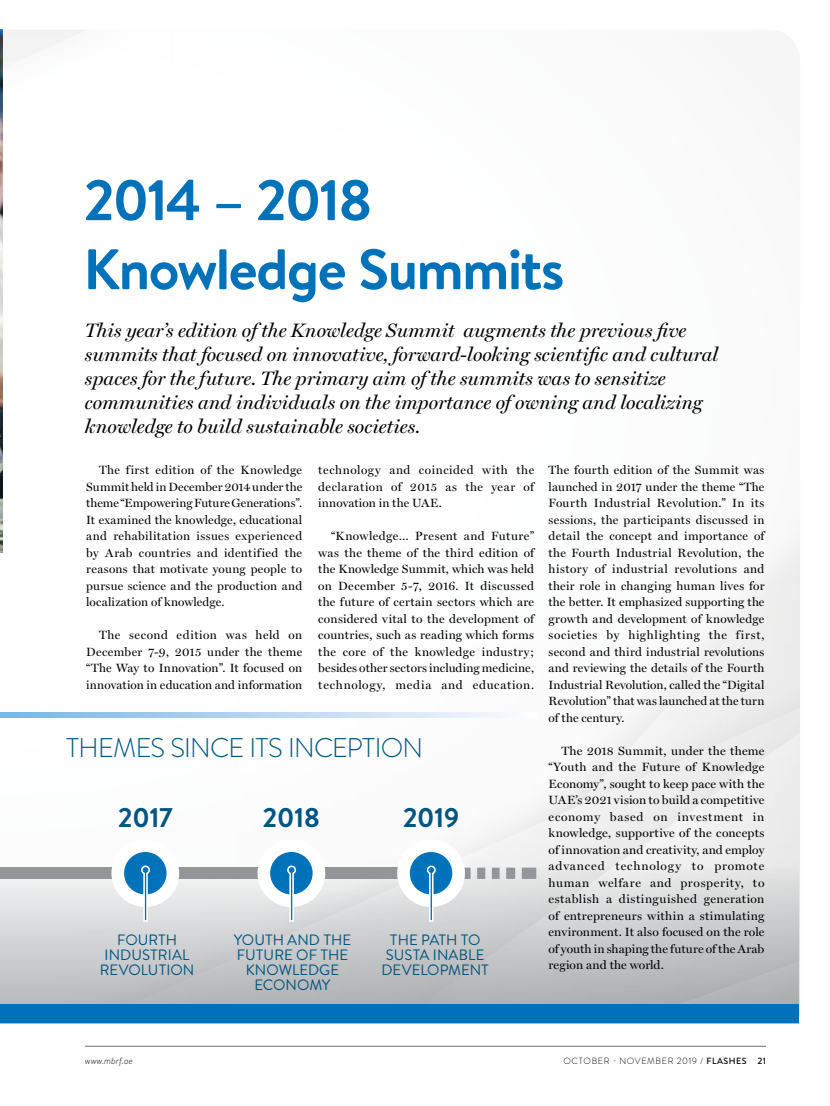
<style>
.page{position:relative;width:830px;height:1106px;background:#fff}
.page>*{position:absolute;margin:0;border:0;box-sizing:border-box;transform-origin:0 0}
.t1{font:700 57px/69px "Brandon Text";letter-spacing:-.03em;color:#0072b9}
.t2{font:300 27px "Brandon Text";letter-spacing:-.03em;color:#005581}
.t3{font:700 27px "Brandon Text";letter-spacing:-.015em;color:#005581}
.t4{font:italic 19.5px/24px "Miller Display";color:#000}
.t5{font:15px/15px "Brandon Text";letter-spacing:.005em;color:#005581;text-align:center}
.t6{font:12px/16.5px "Miller Display";letter-spacing:.015em;color:#000;text-align:justify}
.t7{font:300 9px "Brandon Text";letter-spacing:.07em;color:#000}
.t8{font:italic 300 9px "Brandon Text";color:#000}
.s1{font-weight:500}
</style>
<div class="page">
<hr style="left:85px;top:1046px;width:680px;height:1px;background:#6d6e71">
<img style="left:2px;top:185px;width:1px;height:345px">
<img style="left:2px;top:30px;width:83px;height:155px">
<div style="left:711px;top:708px;width:88px;height:24px;background:#e9e9e9"></div>
<img style="left:0;top:804px;width:797px;height:200px">
<div style="left:0;top:1004px;width:797px;height:19px;background:#0072bc"></div>
<img style="left:0;top:29px;width:2px;height:523px">
<div style="left:0;top:867px;width:429px;height:12px;background:#939598"></div>
<svg style="left:118px;top:845px;width:55px;height:55px"></svg>
<div style="left:111px;top:839px;width:68px;height:68px;border:13px solid #fff;border-radius:50%"></div>
<svg style="left:140px;top:864px;width:11px;height:58px"></svg>
<svg style="left:264px;top:845px;width:55px;height:55px"></svg>
<div style="left:257px;top:839px;width:68px;height:68px;border:13px solid #fff;border-radius:50%"></div>
<svg style="left:286px;top:864px;width:11px;height:58px"></svg>
<svg style="left:403px;top:845px;width:55px;height:55px"></svg>
<div style="left:397px;top:839px;width:67px;height:68px;border:13px solid #fff;border-radius:50%"></div>
<svg style="left:426px;top:864px;width:110px;height:58px"></svg>
<svg style="left:0;top:712px;width:507px;height:6px;background:#b6d5ef"></svg>
<h1 class="t1" style="left:83px;top:165px;width:482px">2014 – 2018<br>Knowledge Summits</h1>
<p class="t4" style="left:85px;top:318px;width:634px">This year’s edition of the Knowledge Summit augments the previous five summits that focused on innovative, forward-looking scientific and cultural spaces for the future. The primary aim of the summits was to sensitize communities and individuals on the importance of owning and localizing knowledge to build sustainable societies.</p>
<p class="t6" style="left:86px;top:462px;width:217px;text-indent:13px">The first edition of the Knowledge Summit held in December 2014 under the theme “Empowering Future Generations”.<br>It examined the knowledge, educational and rehabilitation issues experienced by Arab countries and identified the reasons that motivate young people to pursue science and the production and localization of knowledge.</p>
<p class="t6" style="left:86px;top:627px;width:217px;text-indent:13px">The second edition was held on December 7-9, 2015 under the theme “The Way to Innovation”. It focused on innovation in education and information</p>
<p class="t6" style="left:318px;top:462px;width:217px">technology and coincided with the declaration of 2015 as the year of innovation in the UAE.</p>
<p class="t6" style="left:318px;top:528px;width:217px;text-indent:13px">“Knowledge… Present and Future” was the theme of the third edition of the Knowledge Summit, which was held on December 5-7, 2016. It discussed the future of certain sectors which are considered vital to the development of countries, such as reading which forms the core of the knowledge industry; besides other sectors including medicine, technology, media and education.</p>
<h2 class="t2" style="left:66px;top:729px;width:359px">THEMES SINCE ITS INCEPTION</h2>
<h2 class="t3" style="left:118px;top:799px;width:56px">2017</h2>
<h2 class="t3" style="left:262px;top:799px;width:59px">2018</h2>
<h2 class="t3" style="left:402px;top:799px;width:58px">2019</h2>
<p class="t5" style="left:100px;top:931px;width:96px">FOURTH<br>INDUSTRIAL<br>REVOLUTION</p>
<p class="t5" style="left:234px;top:931px;width:119px">YOUTH AND THE<br>FUTURE OF THE<br>KNOWLEDGE<br>ECONOMY</p>
<p class="t5" style="left:381px;top:931px;width:109px">THE PATH TO<br>SUSTA INABLE<br>DEVELOPMENT</p>
<p class="t6" style="left:548px;top:462px;width:217px">The fourth edition of the Summit was launched in 2017 under the theme “The Fourth Industrial Revolution.” In its sessions, the participants discussed in detail the concept and importance of the Fourth Industrial Revolution, the history of industrial revolutions and their role in changing human lives for the better. It emphasized supporting the growth and development of knowledge societies by highlighting the first, second and third industrial revolutions and reviewing the details of the Fourth Industrial Revolution, called the “Digital Revolution” that was launched at the turn of the century.</p>
<p class="t6" style="left:548px;top:742px;width:217px;text-indent:13px">The 2018 Summit, under the theme “Youth and the Future of Knowledge Economy”, sought to keep pace with the UAE’s 2021 vision to build a competitive economy based on investment in knowledge, supportive of the concepts of innovation and creativity, and employ advanced technology to promote human welfare and prosperity, to establish a distinguished generation of entrepreneurs within a stimulating environment. It also focused on the role of youth in shaping the future of the Arab region and the world.</p>
<p class="t8" style="left:85px;top:1054px;width:49px">www.mbrf.ae</p>
<p class="t7" style="left:563px;top:1054px;width:204px">OCTOBER - NOVEMBER 2019 / <span class="s1">FLASHES 21</span></p>
</div>
